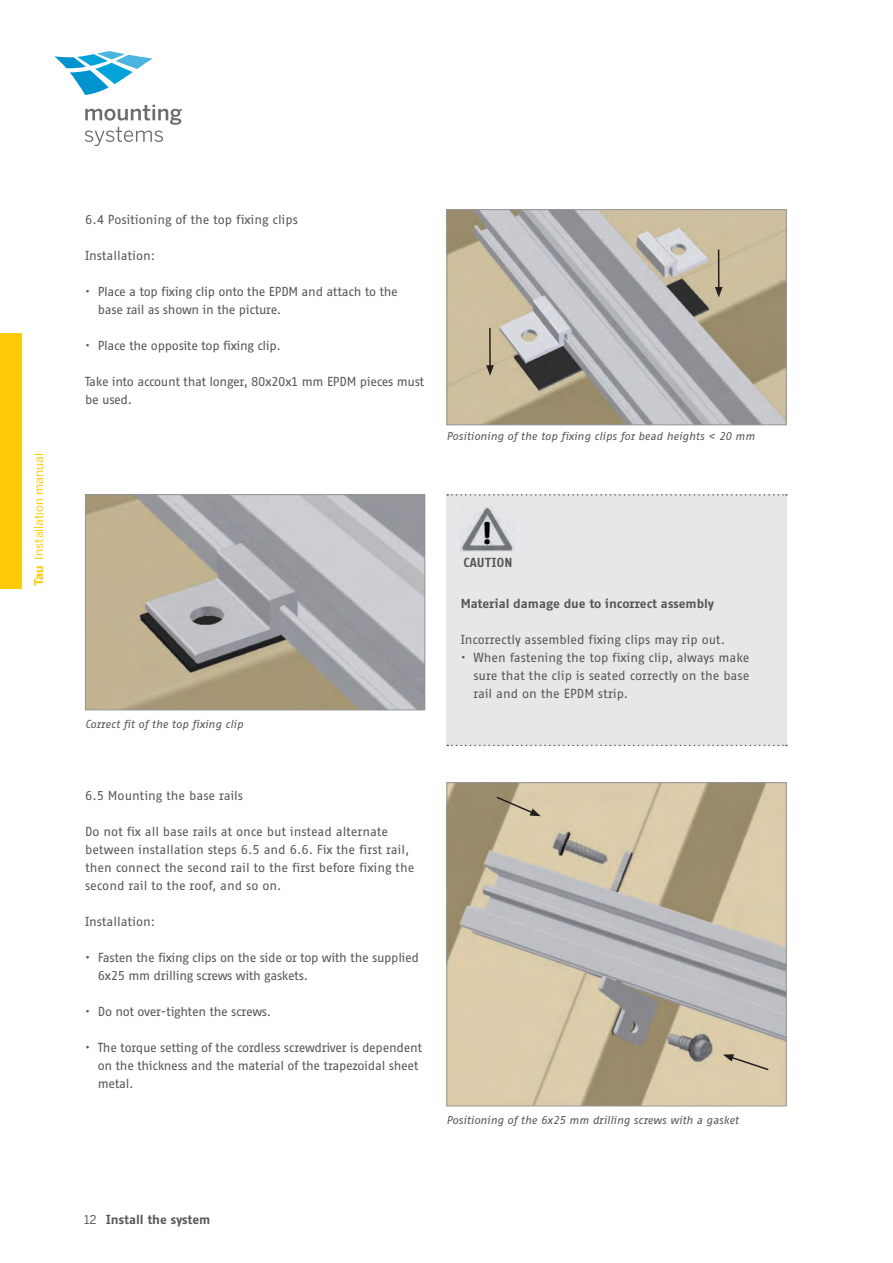
<style>
.page{position:relative;width:893px;height:1263px;background:#fff}
.page>*{position:absolute;margin:0;border:0;box-sizing:border-box;transform-origin:0 0}
.t1{font:12.75px/18px "Fago Office Sans";letter-spacing:-.025em;color:#57585a}
.t2{font:12.75px/18px "Fago Office Sans";letter-spacing:-.005em;color:#57585a}
.t3{font:700 12.75px "Fago Office Sans";letter-spacing:-.005em;color:#57585a}
.t4{font:700 12.75px "Fago Office Sans";letter-spacing:.025em;color:#57585a}
.t5{font:12px "Benton Sans";color:#feca0a}
.t6{font:12px "Benton Sans";color:#57585a}
.t7{font:italic 11.25px "Fago Office Sans";color:#57585a}
.s1{font-weight:700}
</style>
<div class="page">
<svg style="left:85px;top:105px;width:97px;height:41px"></svg>
<svg style="left:54px;top:51px;width:99px;height:44px"></svg>
<div style="left:0;top:334px;width:21px;height:255px;background:#feca0a"></div>
<img style="left:448px;top:211px;width:337px;height:212px">
<div style="left:446px;top:209px;width:341px;height:216px;border:1px solid #939598"></div>
<img style="left:87px;top:496px;width:336px;height:212px">
<div style="left:85px;top:494px;width:340px;height:216px;border:1px solid #939598"></div>
<hr style="left:489px;top:328px;width:2px;height:39px;background:#231f20">
<svg style="left:486px;top:365px;width:8px;height:11px"></svg>
<hr style="left:718px;top:250px;width:1px;height:39px;background:#231f20">
<svg style="left:715px;top:287px;width:8px;height:10px"></svg>
<div style="left:446px;top:494px;width:341px;height:252px;background:#e6e7e9"></div>
<svg style="left:447px;top:494px;width:340px;height:2px"></svg>
<svg style="left:447px;top:745px;width:340px;height:1px"></svg>
<img style="left:461px;top:507px;width:54px;height:45px">
<img style="left:448px;top:784px;width:337px;height:320px">
<div style="left:446px;top:782px;width:341px;height:324px;border:1px solid #939598"></div>
<svg style="left:495px;top:795px;width:46px;height:21px"></svg>
<svg style="left:723px;top:1054px;width:47px;height:17px"></svg>
<p class="t5" style="left:32px;top:586px;width:134px;rotate:-90deg"><span class="s1">Tau</span> Installation manual</p>
<p class="t2" style="left:85px;top:211px;width:215px">6.4 Positioning of the top fixing clips</p>
<p class="t1" style="left:85px;top:247px;width:72px">Installation:</p>
<p class="t1" style="left:98px;top:283px;width:302px;text-indent:-13px">• Place a top fixing clip onto the EPDM and attach to the base rail as shown in the picture.</p>
<p class="t1" style="left:85px;top:337px;width:197px">• Place the opposite top fixing clip.</p>
<p class="t1" style="left:85px;top:373px;width:341px">Take into account that longer, 80x20x1 mm EPDM pieces must be used.</p>
<p class="t7" style="left:446px;top:430px;width:310px">Positioning of the top fixing clips for bead heights &lt; 20 mm</p>
<p class="t7" style="left:85px;top:718px;width:160px">Correct fit of the top fixing clip</p>
<p class="t2" style="left:85px;top:787px;width:160px">6.5 Mounting the base rails</p>
<p class="t2" style="left:85px;top:823px;width:331px">Do not fix all base rails at once but instead alternate between installation steps 6.5 and 6.6. Fix the first rail, then connect the second rail to the first before fixing the second rail to the roof, and so on.</p>
<p class="t1" style="left:85px;top:913px;width:72px">Installation:</p>
<p class="t1" style="left:98px;top:949px;width:323px;text-indent:-13px">• Fasten the fixing clips on the side or top with the supplied<br>6x25 mm drilling screws with gaskets.</p>
<p class="t1" style="left:85px;top:1003px;width:188px">• Do not over-tighten the screws.</p>
<p class="t1" style="left:98px;top:1039px;width:326px;text-indent:-13px">• The torque setting of the cordless screwdriver is dependent on the thickness and the material of the trapezoidal sheet metal.</p>
<p class="t4" style="left:463px;top:555px;width:51px">CAUTION</p>
<p class="t3" style="left:461px;top:596px;width:255px">Material damage due to incorrect assembly</p>
<p class="t2" style="left:461px;top:630px;width:266px">Incorrectly assembled fixing clips may rip out.</p>
<p class="t1" style="left:473px;top:648px;width:277px;text-align:justify;text-indent:-13px">• When fastening the top fixing clip, always make sure that the clip is seated correctly on the base rail and on the EPDM strip.</p>
<p class="t7" style="left:446px;top:1114px;width:294px">Positioning of the 6x25 mm drilling screws with a gasket</p>
<p class="t6" style="left:84px;top:1212px;width:14px">12</p>
<p class="t3" style="left:106px;top:1212px;width:106px">Install the system</p>
</div>
